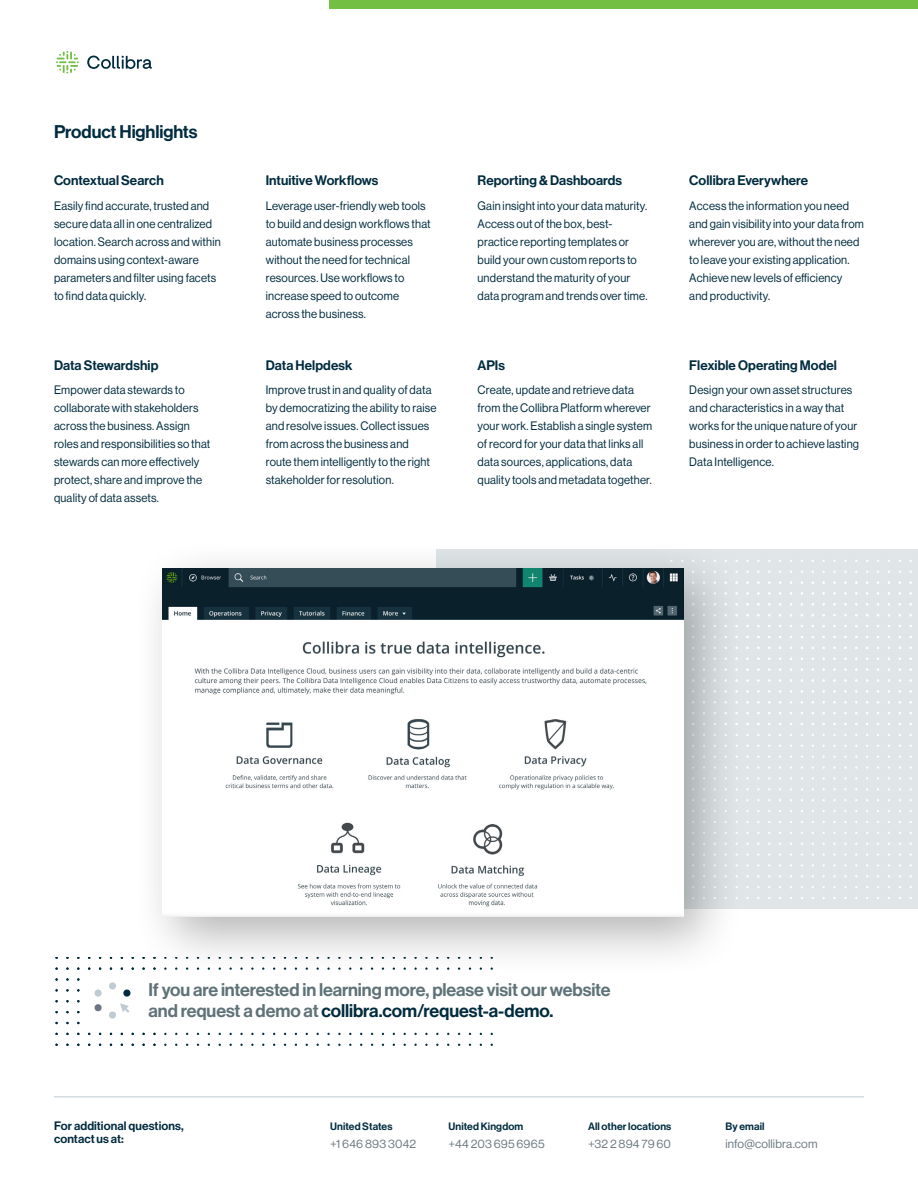
<style>
.page{position:relative;width:918px;height:1188px;background:#fff}
.page>*{position:absolute;margin:0;border:0;box-sizing:border-box;transform-origin:0 0}
.t1{font:500 18px/21px "Haas Grot Disp 65";letter-spacing:-.005em;color:#5f7278}
.t2{font:500 18px "Haas Grot Disp 65";letter-spacing:-.005em;color:#002b3e}
.t3{font:500 13.5px "Haas Grot Disp 65";letter-spacing:.005em;color:#002b3e}
.t4{font:12px/18px "Haas Grot Disp 55 Roman";letter-spacing:.02em;color:#002b3e;scale:.95 1}
.t5{font:12px "Haas Grot Disp 55 Roman";letter-spacing:.01em;color:#6c7b82}
.t6{font:500 12px/13.5px "Haas Grot Disp 65";letter-spacing:.01em;color:#002b3e}
.t7{font:500 10.5px "Haas Grot Disp 65";letter-spacing:.015em;color:#002b3e}
.s1{color:#002b3e}
</style>
<div class="page">
<div style="left:329px;top:0;width:589px;height:9px;background:#72bf44"></div>
<svg style="left:56px;top:51px;width:23px;height:23px"></svg>
<svg style="left:87px;top:56px;width:65px;height:13px"></svg>
<hr style="left:54px;top:1096px;width:810px;height:1px;background:#becbd3">
<div style="left:436px;top:550px;width:482px;height:359px;background:#e0e6e8"></div>
<div style="left:133px;top:539px;width:611px;height:439px;background:#000;opacity:.3"></div>
<img style="left:162px;top:569px;width:521px;height:348px">
<div style="left:82px;top:970px;width:426px;height:61px;background:#fff"></div>
<div style="left:109px;top:982px;width:7px;height:8px;background:#becbd3;border-radius:50%"></div>
<div style="left:109px;top:1011px;width:7px;height:8px;background:#becbd3;border-radius:50%"></div>
<svg style="left:120px;top:989px;width:11px;height:24px"></svg>
<svg style="left:94px;top:989px;width:8px;height:23px"></svg>
<h1 class="t2" style="left:54px;top:122px;width:145px">Product Highlights</h1>
<p class="t3" style="left:54px;top:173px;width:111px">Contextual Search</p>
<p class="t4" style="left:54px;top:197px;width:177px">Easily find accurate, trusted and secure data all in one centralized location. Search across and within domains using context-aware parameters and filter using facets to find data quickly.</p>
<p class="t3" style="left:54px;top:357px;width:106px">Data Stewardship</p>
<p class="t4" style="left:54px;top:381px;width:166px">Empower data stewards to collaborate with stakeholders across the business. Assign roles and responsibilities so that stewards can more effectively protect, share and improve the quality of data assets.</p>
<p class="t3" style="left:266px;top:173px;width:114px">Intuitive Workflows</p>
<p class="t4" style="left:266px;top:197px;width:175px">Leverage user-friendly web tools to build and design workflows that automate business processes without the need for technical resources. Use workflows to increase speed to outcome across the business.</p>
<p class="t3" style="left:266px;top:357px;width:88px">Data Helpdesk</p>
<p class="t4" style="left:266px;top:381px;width:181px">Improve trust in and quality of data by democratizing the ability to raise and resolve issues. Collect issues from across the business and route them intelligently to the right stakeholder for resolution.</p>
<p class="t3" style="left:478px;top:173px;width:146px">Reporting &amp; Dashboards</p>
<p class="t4" style="left:478px;top:197px;width:180px">Gain insight into your data maturity.<br>Access out of the box, best&shy;practice reporting templates or build your own custom reports to understand the maturity of your data program and trends over time.</p>
<p class="t3" style="left:478px;top:357px;width:29px">APIs</p>
<p class="t4" style="left:478px;top:381px;width:185px">Create, update and retrieve data from the Collibra Platform wherever your work. Establish a single system of record for your data that links all data sources, applications, data quality tools and metadata together.</p>
<p class="t3" style="left:689px;top:173px;width:120px">Collibra Everywhere</p>
<p class="t4" style="left:689px;top:197px;width:185px">Access the information you need and gain visibility into your data from wherever you are, without the need to leave your existing application.<br>Achieve new levels of efficiency and productivity.</p>
<p class="t3" style="left:689px;top:357px;width:149px">Flexible Operating Model</p>
<p class="t4" style="left:689px;top:381px;width:180px">Design your own asset structures and characteristics in a way that works for the unique nature of your business in order to achieve lasting<br>Data Intelligence.</p>
<h1 class="t1" style="left:148px;top:979px;width:464px">If you are interested in learning more, please visit our website and request a demo at <span class="s1">collibra.com/request-a-demo.</span></h1>
<p class="t6" style="left:54px;top:1119px;width:131px">For additional questions, contact us at:</p>
<p class="t7" style="left:330px;top:1120px;width:64px">United States</p>
<p class="t7" style="left:448px;top:1120px;width:76px">United Kingdom</p>
<p class="t7" style="left:588px;top:1120px;width:85px">All other locations</p>
<p class="t7" style="left:726px;top:1120px;width:41px">By email</p>
<p class="t5" style="left:330px;top:1137px;width:88px">+1 646 893 3042</p>
<p class="t5" style="left:448px;top:1137px;width:98px">+44 203 695 6965</p>
<p class="t5" style="left:588px;top:1137px;width:84px">+32 2 894 79 60</p>
<p class="t5" style="left:726px;top:1137px;width:93px">info@collibra.com</p>
</div>
